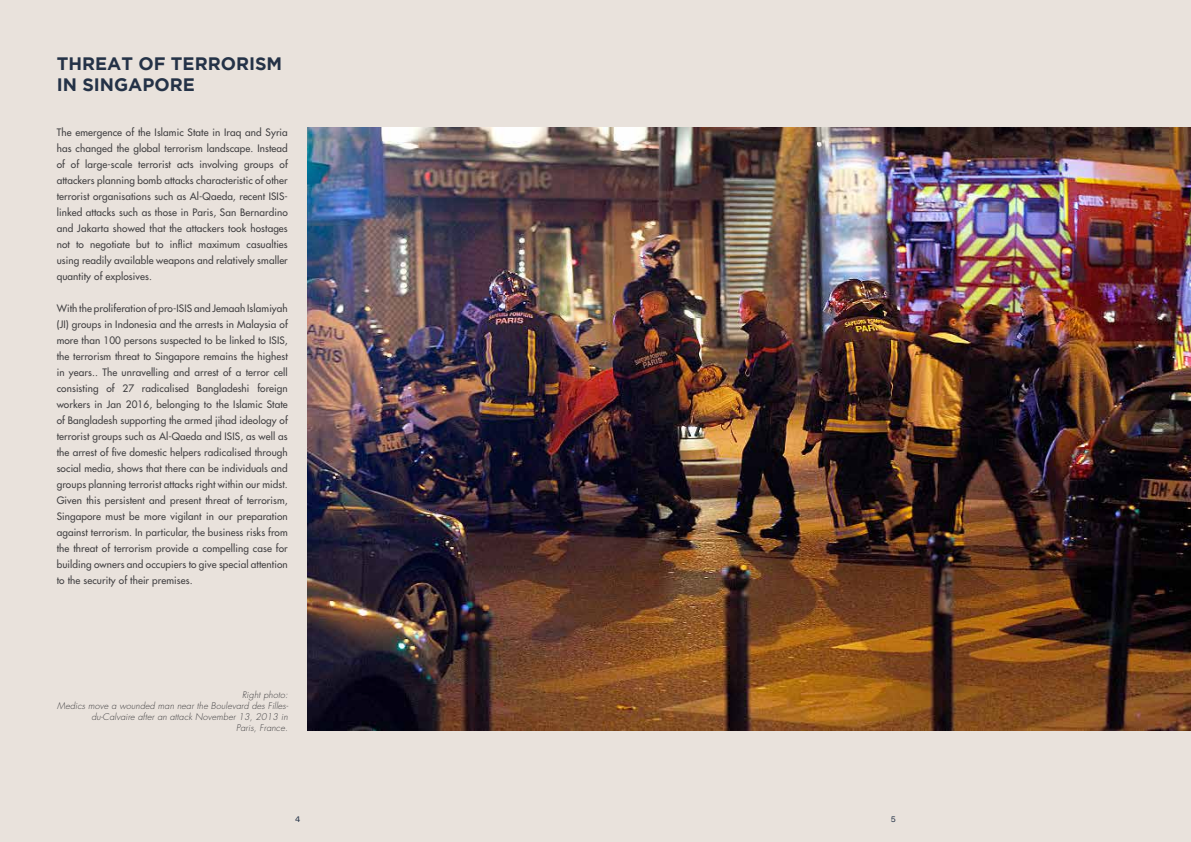
<style>
.page{position:relative;width:1191px;height:842px;background:#e9e2dc}
.page>*{position:absolute;margin:0;border:0;box-sizing:border-box;transform-origin:0 0}
.t1{font:700 18px/21.6px "Gotham";color:#243247}
.t2{font:500 10px/16px "Futura Std";letter-spacing:.01em;color:#414042;text-align:justify}
.t3{font:10px "Novecentosanswide";color:#243247}
.t4{font:italic 300 9px/11px "Futura Std";letter-spacing:.01em;color:#414042;text-align:right}
</style>
<div class="page">
<img style="left:308px;top:128px;width:883px;height:603px">
<h1 class="t1" style="left:57px;top:52px;width:227px">THREAT OF TERRORISM<br>IN SINGAPORE</h1>
<p class="t2" style="left:57px;top:124px;width:233px">The emergence of the Islamic State in Iraq and Syria has changed the global terrorism landscape. Instead of of large-scale terrorist acts involving groups of attackers planning bomb attacks characteristic of other terrorist organisations such as Al-Qaeda, recent ISIS&shy;linked attacks such as those in Paris, San Bernardino and Jakarta showed that the attackers took hostages not to negotiate but to inflict maximum casualties using readily available weapons and relatively smaller quantity of explosives.</p>
<p class="t2" style="left:57px;top:300px;width:233px">With the proliferation of pro-ISIS and Jemaah Islamiyah (JI) groups in Indonesia and the arrests in Malaysia of more than 100 persons suspected to be linked to ISIS, the terrorism threat to Singapore remains the highest in years.. The unravelling and arrest of a terror cell consisting of 27 radicalised Bangladeshi foreign workers in Jan 2016, belonging to the Islamic State of Bangladesh supporting the armed jihad ideology of terrorist groups such as Al-Qaeda and ISIS, as well as the arrest of five domestic helpers radicalised through social media, shows that there can be individuals and groups planning terrorist attacks right within our midst.<br>Given this persistent and present threat of terrorism, Singapore must be more vigilant in our preparation against terrorism. In particular, the business risks from the threat of terrorism provide a compelling case for building owners and occupiers to give special attention to the security of their premises.</p>
<p class="t4" style="left:57px;top:689px;width:232px">Right photo:<br>Medics move a wounded man near the Boulevard des Filles&shy;du-Calvaire after an attack November 13, 2013 in<br>Paris, France.</p>
<p class="t3" style="left:295px;top:812px;width:7px">4</p>
<p class="t3" style="left:890px;top:812px;width:7px">5</p>
</div>
